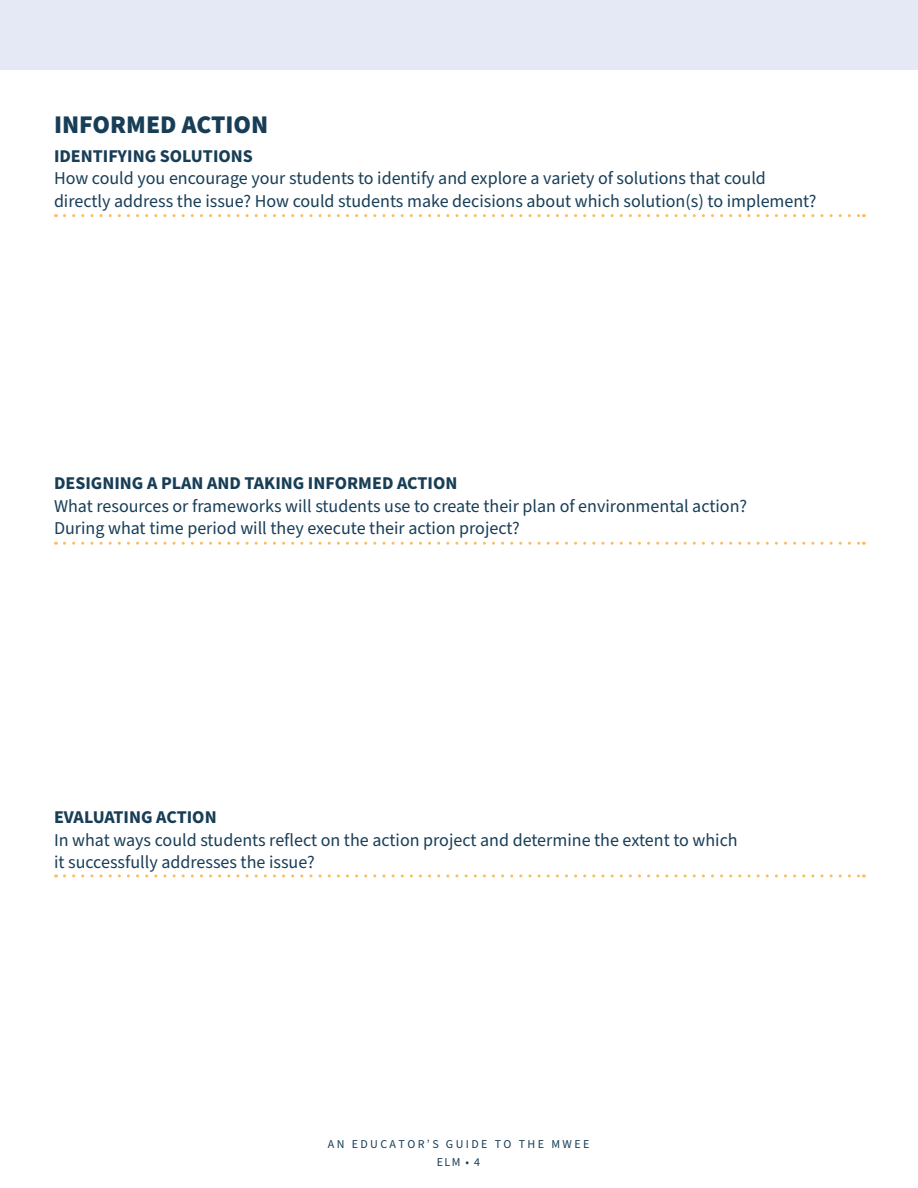
<style>
.page{position:relative;width:918px;height:1188px;background:#fff}
.page>*{position:absolute;margin:0;border:0;box-sizing:border-box;transform-origin:0 0}
.t1{font:900 25.5px "Source Sans Pro";color:#183e57}
.t2{font:18px/22.5px "Source Sans Pro";color:#183e57}
.t3{font:700 18px "Source Sans Pro";color:#183e57}
.t4{font:12px "Source Sans Pro";letter-spacing:.2em;color:#183e57}
</style>
<div class="page">
<div style="left:0;top:0;width:918px;height:70px;background:#e5e9f6"></div>
<svg style="left:64px;top:214px;width:800px;height:3px"></svg>
<svg style="left:64px;top:542px;width:800px;height:3px"></svg>
<svg style="left:64px;top:874px;width:800px;height:3px"></svg>
<h1 class="t1" style="left:54px;top:107px;width:216px">INFORMED ACTION</h1>
<h2 class="t3" style="left:54px;top:143px;width:200px">IDENTIFYING SOLUTIONS</h2>
<p class="t2" style="left:54px;top:167px;width:764px">How could you encourage your students to identify and explore a variety of solutions that could directly address the issue? How could students make decisions about which solution(s) to implement?</p>
<h2 class="t3" style="left:54px;top:471px;width:405px">DESIGNING A PLAN AND TAKING INFORMED ACTION</h2>
<p class="t2" style="left:54px;top:495px;width:695px">What resources or frameworks will students use to create their plan of environmental action?<br>During what time period will they execute their action project?</p>
<h2 class="t3" style="left:54px;top:805px;width:164px">EVALUATING ACTION</h2>
<p class="t2" style="left:54px;top:829px;width:685px">I n what ways could students reflect on the action project and determine the extent to which it successfully addresses the issue?</p>
<p class="t4" style="left:328px;top:1136px;width:263px">AN EDUCATOR’S GUIDE TO THE MWEE</p>
<p class="t4" style="left:437px;top:1154px;width:45px">ELM • 4</p>
</div>
